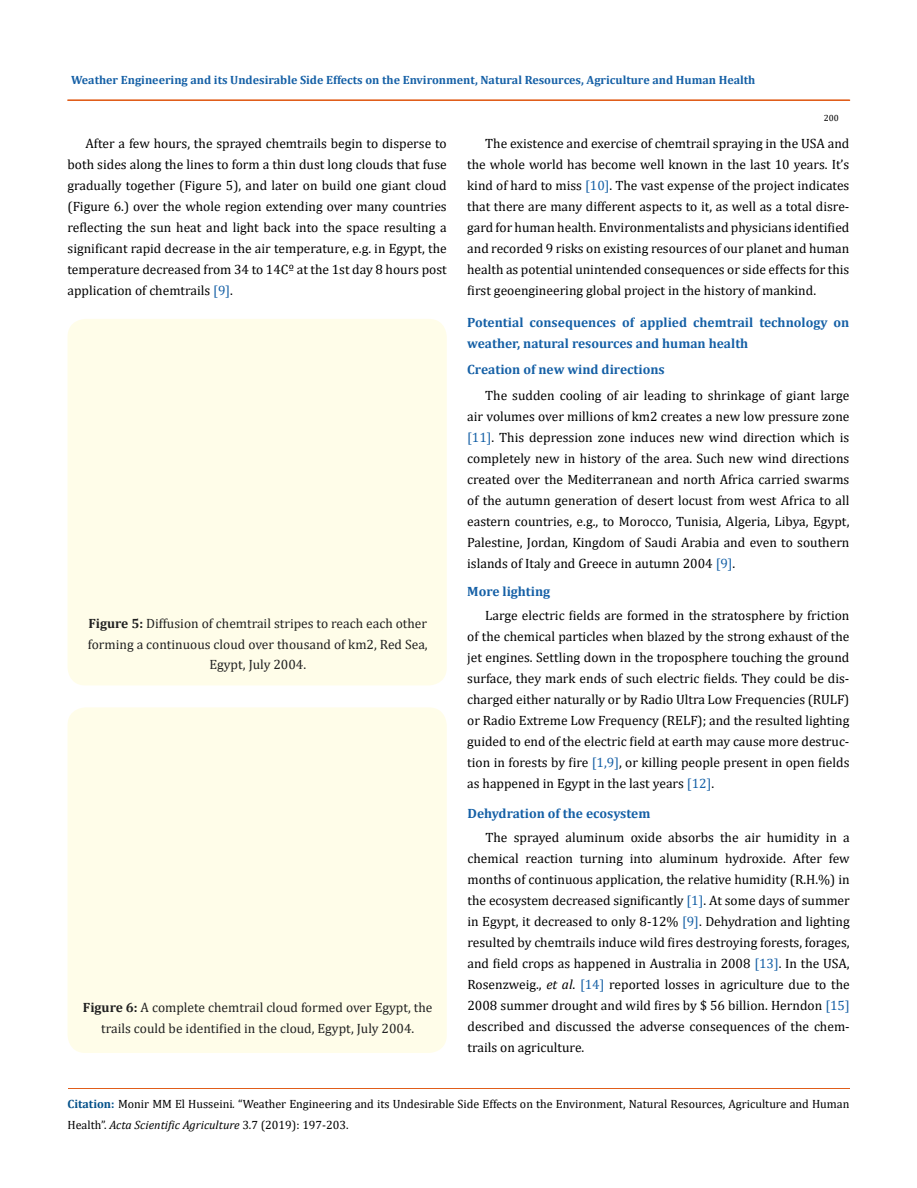
<style>
.page{position:relative;width:917px;height:1188px;background:#fff}
.page>*{position:absolute;margin:0;border:0;box-sizing:border-box;transform-origin:0 0}
.t1{font:13.5px/21px "Cambria";color:#000;text-align:justify}
.t2{font:13.5px/20.2px "Cambria";color:#212121;text-align:center}
.t3{font:700 13.5px/21px "Cambria";color:#1560a6}
.t4{font:12px/21px "Cambria";color:#000}
.t5{font:700 12px "Cambria";color:#1560a6}
.t6{font:9px "Cambria";color:#000}
.s1{color:#1560a6}
.s2{font-weight:700}
.s3{font-style:italic}
.s4{font-weight:700;color:#035089}
</style>
<div class="page">
<div style="left:68px;top:319px;width:379px;height:366px;background:#fffde9;border-radius:18px"></div>
<div style="left:68px;top:707px;width:379px;height:346px;background:#fffde9;border-radius:18px"></div>
<hr style="left:68px;top:1088px;width:781px;height:1px;background:#e05d1a">
<div style="left:68px;top:100px;width:781px;height:1px;border:1px solid #e05d1a"></div>
<p class="t5" style="left:71px;top:71px;width:685px">Weather Engineering and its Undesirable Side Effects on the Environment, Natural Resources, Agriculture and Human Health</p>
<p class="t6" style="left:823px;top:113px;width:16px">200</p>
<p class="t1" style="left:68px;top:133px;width:381px;text-indent:18px">After a few hours, the sprayed chemtrails begin to disperse to both sides along the lines to form a thin dust long clouds that fuse gradually together (Figure 5), and later on build one giant cloud (Figure 6.) over the whole region extending over many countries reflecting the sun heat and light back into the space resulting a significant rapid decrease in the air temperature, e.g. in Egypt, the temperature decreased from 34 to 14Cº at the 1st day 8 hours post application of chemtrails <span class="s1">[9]</span>.</p>
<p class="t2" style="left:88px;top:614px;width:341px"><span class="s2">Figure 5:</span> Diffusion of chemtrail stripes to reach each other forming a continuous cloud over thousand of km2, Red Sea,<br>Egypt, July 2004.</p>
<p class="t2" style="left:83px;top:998px;width:351px"><span class="s2">Figure 6:</span> A complete chemtrail cloud formed over Egypt, the trails could be identified in the cloud, Egypt, July 2004.</p>
<p class="t1" style="left:467px;top:133px;width:384px;text-indent:18px">The existence and exercise of chemtrail spraying in the USA and the whole world has become well known in the last 10 years. It’s kind of hard to miss <span class="s1">[10]</span>. The vast expense of the project indicates that there are many different aspects to it, as well as a total disre&shy;gard for human health. Environmentalists and physicians identified and recorded 9 risks on existing resources of our planet and human health as potential unintended consequences or side effects for this first geoengineering global project in the history of mankind.</p>
<p class="t3" style="left:467px;top:311px;width:384px">Potential consequences of applied chemtrail technology on weather, natural resources and human health</p>
<p class="t3" style="left:467px;top:358px;width:199px">Creation of new wind directions</p>
<p class="t1" style="left:467px;top:384px;width:384px;text-indent:18px">The sudden cooling of air leading to shrinkage of giant large air volumes over millions of km2 creates a new low pressure zone <span class="s1">[11]</span>. This depression zone induces new wind direction which is completely new in history of the area. Such new wind directions created over the Mediterranean and north Africa carried swarms of the autumn generation of desert locust from west Africa to all eastern countries, e.g., to Morocco, Tunisia, Algeria, Libya, Egypt, Palestine, Jordan, Kingdom of Saudi Arabia and even to southern islands of Italy and Greece in autumn 2004 <span class="s1">[9]</span>.</p>
<p class="t3" style="left:467px;top:580px;width:85px">More lighting</p>
<p class="t1" style="left:467px;top:605px;width:384px;text-indent:18px">Large electric fields are formed in the stratosphere by friction of the chemical particles when blazed by the strong exhaust of the jet engines. Settling down in the troposphere touching the ground surface, they mark ends of such electric fields. They could be dis&shy;charged either naturally or by Radio Ultra Low Frequencies (RULF) or Radio Extreme Low Frequency (RELF); and the resulted lighting guided to end of the electric field at earth may cause more destruc&shy;tion in forests by fire <span class="s1">[1,9]</span>, or killing people present in open fields as happened in Egypt in the last years <span class="s1">[12]</span>.</p>
<p class="t3" style="left:467px;top:802px;width:184px">Dehydration of the ecosystem</p>
<p class="t1" style="left:467px;top:827px;width:384px;text-indent:18px">The sprayed aluminum oxide absorbs the air humidity in a chemical reaction turning into aluminum hydroxide. After few months of continuous application, the relative humidity (R.H.%) in the ecosystem decreased significantly <span class="s1">[1]</span>. At some days of summer in Egypt, it decreased to only 8-12% <span class="s1">[9]</span>. Dehydration and lighting resulted by chemtrails induce wild fires destroying forests, forages, and field crops as happened in Australia in 2008 <span class="s1">[13]</span>. In the USA, Rosenzweig., <span class="s3">et al</span>. <span class="s1">[14]</span> reported losses in agriculture due to the 2008 summer drought and wild fires by $ 56 billion. Herndon <span class="s1">[15] </span>described and discussed the adverse consequences of the chem&shy;trails on agriculture.</p>
<p class="t4" style="left:67px;top:1093px;width:783px"><span class="s4">Citation:</span> Monir MM El Husseini<span class="s3">.</span> “Weather Engineering and its Undesirable Side Effects on the Environment, Natural Resources, Agriculture and Human<br>Health”. <span class="s3">Acta Scientific Agriculture</span> 3.7 (2019): 197-203.</p>
</div>
